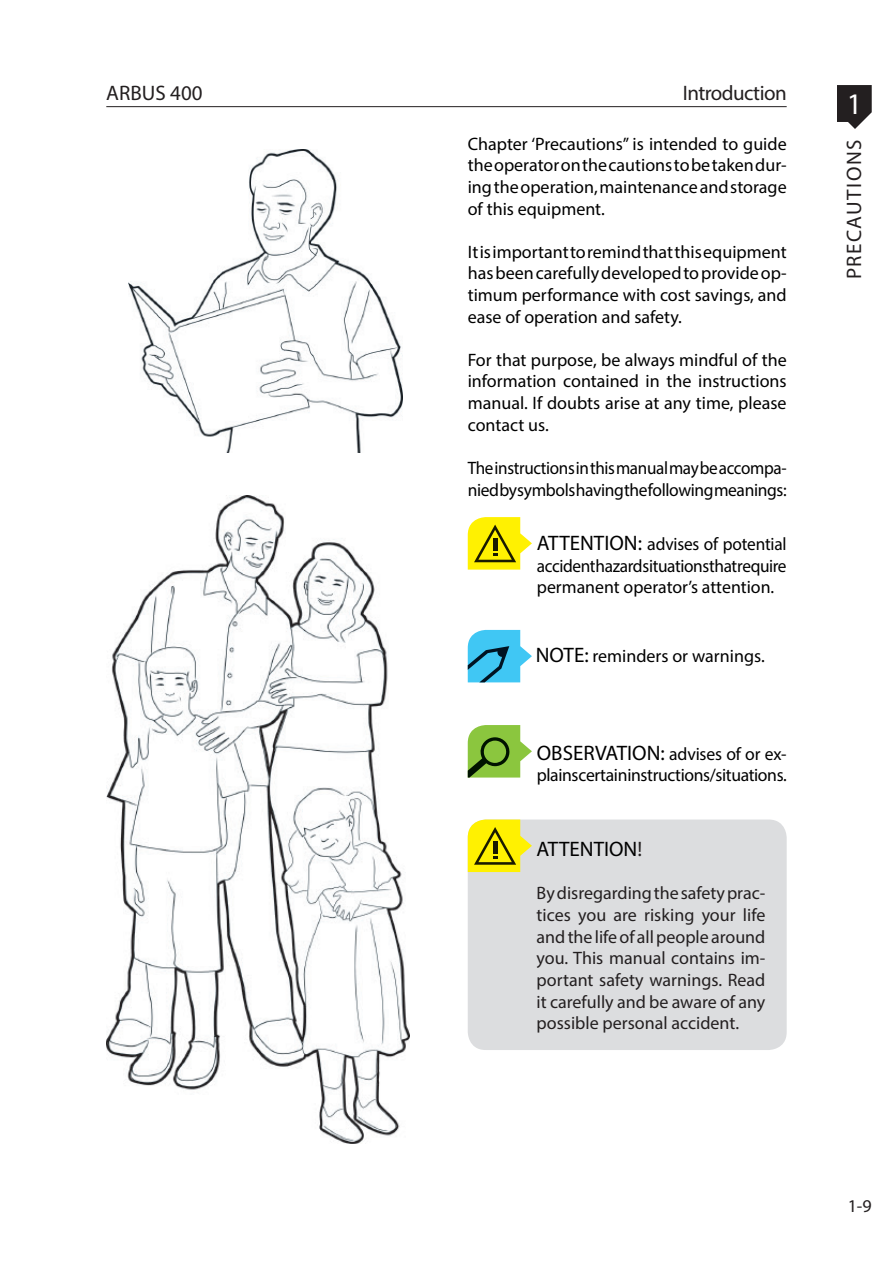
<style>
.page{position:relative;width:893px;height:1263px;background:#fff}
.page>*{position:absolute;margin:0;border:0;box-sizing:border-box;transform-origin:0 0}
.t1{font:30px "Myriad Pro";color:#fff}
.Título{font:21px "Myriad Pro";letter-spacing:-.025em;color:#231f20}
.Título-2{font:21px "Myriad Pro";letter-spacing:.07em;color:#231f20}
.Texto_Box{font:21px "Myriad Pro";color:#000}
.Título-3{font:21px "Myriad Pro";color:#231f20}
.Texto{font:18px/21.6px "Myriad Pro";letter-spacing:-.005em;color:#000;text-align:justify}
.Texto_Box-2{font:18px/21.6px "Myriad Pro";color:#231f20;text-align:justify}
.Texto-2{font:18px/21.6px "Myriad Pro";letter-spacing:-.005em;color:#000;scale:.95 1}
.s1{font-size:21px}
.s2{color:#231f20}
</style>
<div class="page">
<hr style="left:106px;top:106px;width:681px;height:1px;background:#231f20">
<svg style="left:837px;top:85px;width:35px;height:44px"></svg>
<img style="left:129px;top:150px;width:274px;height:302px">
<img style="left:106px;top:495px;width:304px;height:648px">
<div style="left:468px;top:819px;width:319px;height:231px;background:#dcdddf;border-radius:18px"></div>
<svg style="left:468px;top:819px;width:64px;height:53px"></svg>
<svg style="left:468px;top:517px;width:64px;height:53px"></svg>
<svg style="left:468px;top:630px;width:64px;height:52px"></svg>
<svg style="left:468px;top:725px;width:64px;height:52px"></svg>
<p class="Título-3" style="left:106px;top:80px;width:98px">ARBUS 400</p>
<p class="Título" style="left:683px;top:80px;width:105px">Introduction</p>
<p class="Texto" style="left:468px;top:133px;width:320px">Chapter ‘Precautions” is intended to guide the operator on the cautions to be taken dur&shy;ing the operation, maintenance and storage of this equipment.</p>
<p class="Texto" style="left:468px;top:241px;width:320px">It is important to remind that this equipment has been carefully developed to provide op&shy;timum performance with cost savings, and ease of operation and safety.</p>
<p class="Texto" style="left:468px;top:349px;width:320px">For that purpose, be always mindful of the information contained in the instructions manual. If doubts arise at any time, please contact us.</p>
<p class="Texto-2" style="left:468px;top:457px;width:337px">The instructions in this manual may be accompa&shy;nied by symbols having the following meanings:</p>
<p class="Texto" style="left:537px;top:533px;width:251px"><span class="s1">ATTENTION:</span> advises of potential accident hazard situations that require permanent operator’s attention.</p>
<p class="Texto" style="left:536px;top:645px;width:230px"><span class="s1">NOTE:</span> reminders or warnings.</p>
<p class="Texto" style="left:537px;top:742px;width:251px"><span class="s1">OBSERVATION:</span> advises of or ex&shy;plains certain instructions/situations.</p>
<p class="Texto_Box" style="left:537px;top:836px;width:107px">ATTENTION<span class="s2">!</span></p>
<p class="Texto_Box-2" style="left:537px;top:882px;width:230px">By disregarding the safety prac&shy;tices you are risking your life and the life of all people around you. This manual contains im&shy;portant safety warnings. Read it carefully and be aware of any possible personal accident.</p>
<h1 class="t1" style="left:847px;top:85px;width:17px">1</h1>
<p class="Título-2" style="left:841px;top:279px;width:141px;rotate:-90deg">PRECAUTIONS</p>
<p class="Texto_Box-2" style="left:848px;top:1195px;width:25px">1-9</p>
</div>
